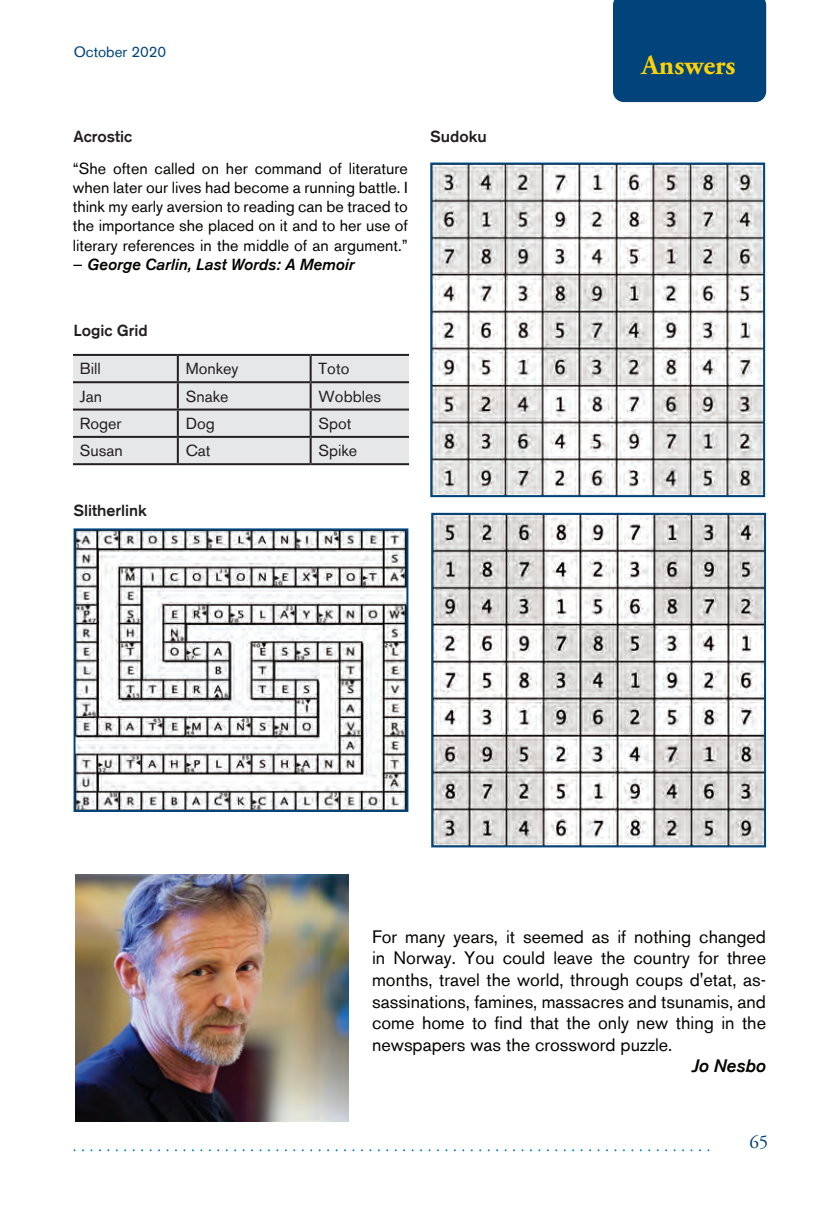
<style>
.page{position:relative;width:840px;height:1225px;background:#fff}
.page>*{position:absolute;margin:0;border:0;box-sizing:border-box;transform-origin:0 0}
.t1{font:700 28px "Adobe Garamond Pro";color:#fed105}
.t2{font:19.2px "Adobe Garamond Pro";color:#00447b}
.t3{font:18px/21.6px "Akzidenz Grotesk BE";color:#040503;text-align:justify}
.t4{font:italic 500 18px "Akzidenz Grotesk BE";color:#040503}
.t5{font:16px/19.2px "Akzidenz Grotesk BE";color:#040503;text-align:justify}
.t6{font:16px "Akzidenz Grotesk BE";color:#231f20}
.t7{font:500 16px "Akzidenz Grotesk BE";color:#231f20}
.t8{font:italic 500 16px "Akzidenz Grotesk BE";color:#040503}
.t9{font:15px "Akzidenz Grotesk BE";color:#00447b}
.s1{font-weight:400;font-style:normal}
</style>
<div class="page">
<div style="left:613px;top:0;width:152px;height:102px;background:#00447b"></div>
<img style="left:76px;top:531px;width:329px;height:278px">
<div style="left:73px;top:528px;width:335px;height:284px;border:2px solid #00447b"></div>
<hr style="left:73px;top:354px;width:105px;height:2px;background:#231f20">
<hr style="left:178px;top:354px;width:132px;height:2px;background:#231f20">
<hr style="left:310px;top:354px;width:98px;height:2px;background:#231f20">
<svg style="left:73px;top:355px;width:336px;height:109px;background:#d6d6d8"></svg>
<hr style="left:73px;top:463px;width:105px;height:2px;background:#231f20">
<hr style="left:178px;top:463px;width:132px;height:2px;background:#231f20">
<hr style="left:310px;top:463px;width:98px;height:2px;background:#231f20">
<img style="left:434px;top:516px;width:328px;height:328px">
<div style="left:431px;top:513px;width:334px;height:334px;border:2px solid #00447b"></div>
<img style="left:433px;top:165px;width:328px;height:329px">
<div style="left:430px;top:162px;width:334px;height:335px;border:2px solid #00447b"></div>
<img style="left:76px;top:874px;width:272px;height:247px">
<p class="t9" style="left:74px;top:43px;width:94px">October 2020</p>
<p class="t7" style="left:73px;top:126px;width:60px">Acrostic</p>
<p class="t5" style="left:73px;top:159px;width:336px">“She often called on her command of literature when later our lives had become a running battle. I think my early aversion to reading can be traced to the importance she placed on it and to her use of literary references in the middle of an argument.”</p>
<p class="t8" style="left:73px;top:255px;width:283px"><span class="s1">—</span> George Carlin, Last Words: A Memoir</p>
<p class="t7" style="left:73px;top:321px;width:76px">Logic Grid</p>
<p class="t6" style="left:80px;top:359px;width:22px">Bill</p>
<p class="t6" style="left:186px;top:359px;width:54px">Monkey</p>
<p class="t6" style="left:318px;top:359px;width:32px">Toto</p>
<p class="t6" style="left:80px;top:386px;width:24px">Jan</p>
<p class="t6" style="left:186px;top:386px;width:44px">Snake</p>
<p class="t6" style="left:318px;top:386px;width:64px">Wobbles</p>
<p class="t6" style="left:80px;top:414px;width:43px">Roger</p>
<p class="t6" style="left:186px;top:414px;width:30px">Dog</p>
<p class="t6" style="left:318px;top:414px;width:35px">Spot</p>
<p class="t6" style="left:80px;top:441px;width:45px">Susan</p>
<p class="t6" style="left:186px;top:441px;width:26px">Cat</p>
<p class="t6" style="left:318px;top:441px;width:40px">Spike</p>
<p class="t7" style="left:73px;top:500px;width:75px">Slitherlink</p>
<p class="t7" style="left:430px;top:126px;width:58px">Sudoku</p>
<h1 class="t1" style="left:641px;top:49px;width:95px">Answers</h1>
<p class="t3" style="left:372px;top:925px;width:395px">For many years, it seemed as if nothing changed in Norway. You could leave the country for three months, travel the world, through coups d'etat, as&shy;sassinations, famines, massacres and tsunamis, and come home to find that the only new thing in the newspapers was the crossword puzzle.</p>
<p class="t4" style="left:691px;top:1055px;width:76px">Jo Nesbo</p>
<p class="t2" style="left:749px;top:1130px;width:21px">65</p>
</div>
